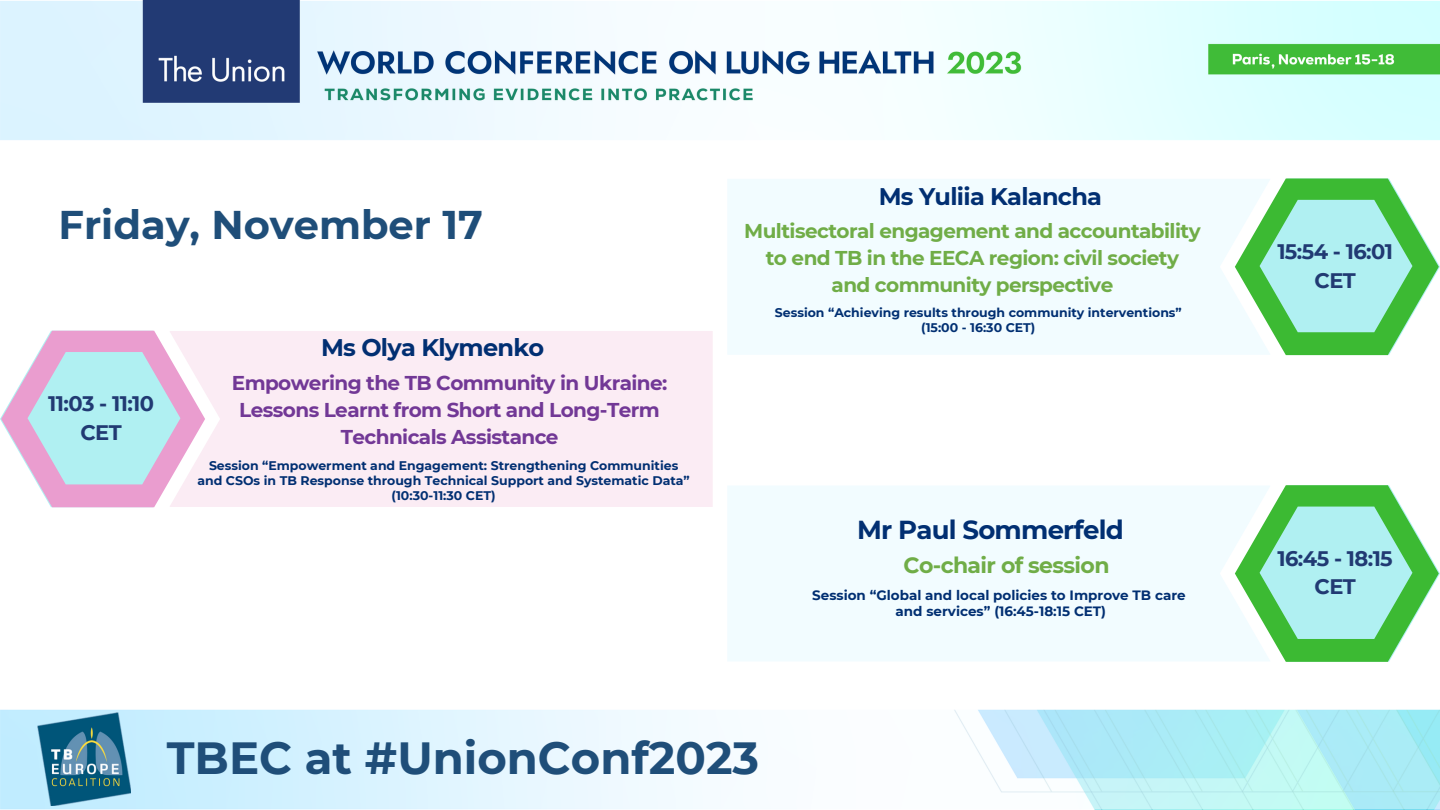
<style>
.page{position:relative;width:1440px;height:810px;background:#fff}
.page>*{position:absolute;margin:0;border:0;box-sizing:border-box;transform-origin:0 0}
.t1{font:700 45px "Montserrat";color:#1f4e79}
.t2{font:700 40px "Montserrat";color:#1f4e79}
.t3{font:700 26px "Montserrat";letter-spacing:-.03em;color:#012f72}
.t4{font:700 24px "Montserrat";letter-spacing:-.03em;color:#012f72}
.t5{font:700 22px "Montserrat";letter-spacing:-.03em;color:#70ad47}
.t6{font:700 21px "Montserrat";letter-spacing:-.03em;color:#213a73}
.t7{font:700 20px "Montserrat";letter-spacing:-.03em;color:#70ad47}
.t8{font:700 20px/27px "Montserrat";letter-spacing:-.03em;color:#723896;text-align:center}
.t9{font:700 13.5px "Montserrat";color:#012f72}
.t10{font:700 12.5px "Montserrat";color:#012f72}
</style>
<div class="page">
<img style="left:0;top:0;width:1440px;height:810px">
<div style="left:205px;top:331px;width:508px;height:176px;background:#fbecf4"></div>
<svg style="left:0;top:331px;width:205px;height:176px"></svg>
<div style="left:727px;top:179px;width:508px;height:176px;background:#f2fcff"></div>
<svg style="left:1235px;top:178px;width:205px;height:177px"></svg>
<div style="left:727px;top:486px;width:508px;height:176px;background:#f2fcff"></div>
<svg style="left:1235px;top:485px;width:205px;height:177px"></svg>
<img style="left:38px;top:712px;width:92px;height:94px">
<p class="t2" style="left:59px;top:200px;width:426px">Friday, November 17</p>
<p class="t6" style="left:48px;top:391px;width:107px">11:03 - 11:10</p>
<p class="t6" style="left:81px;top:420px;width:43px">CET</p>
<p class="t4" style="left:321px;top:333px;width:225px">Ms Olya Klymenko</p>
<p class="t8" style="left:232px;top:370px;width:437px">Empowering the TB Community in Ukraine:<br>Lessons Learnt from Short and Long-Term<br>Technicals Assistance</p>
<p class="t10" style="left:209px;top:458px;width:471px">Session “Empowerment and Engagement: Strengthening Communities</p>
<p class="t10" style="left:197px;top:473px;width:494px">and CSOs in TB Response through Technical Support and Systematic Data”</p>
<p class="t10" style="left:392px;top:488px;width:106px">(10:30-11:30 CET)</p>
<p class="t4" style="left:879px;top:182px;width:225px">Ms Yuliia Kalancha</p>
<p class="t7" style="left:744px;top:219px;width:458px">Multisectoral engagement and accountability</p>
<p class="t7" style="left:766px;top:246px;width:415px">to end TB in the EECA region: civil society</p>
<p class="t7" style="left:832px;top:273px;width:283px">and community perspective</p>
<p class="t10" style="left:775px;top:305px;width:408px">Session “Achieving results through community interventions”</p>
<p class="t10" style="left:921px;top:320px;width:116px">(15:00 - 16:30 CET)</p>
<p class="t6" style="left:1277px;top:239px;width:117px">15:54 - 16:01</p>
<p class="t6" style="left:1315px;top:267px;width:43px">CET</p>
<p class="t3" style="left:857px;top:514px;width:268px">Mr Paul Sommerfeld</p>
<p class="t5" style="left:904px;top:552px;width:208px">Co-chair of session</p>
<p class="t6" style="left:1278px;top:546px;width:117px">16:45 - 18:15</p>
<p class="t6" style="left:1315px;top:574px;width:43px">CET</p>
<p class="t9" style="left:812px;top:587px;width:375px">Session “Global and local policies to Improve TB care</p>
<p class="t9" style="left:896px;top:603px;width:212px">and services” (16:45-18:15 CET)</p>
<p class="t1" style="left:167px;top:731px;width:594px">TBEC at #UnionConf2023</p>
</div>
